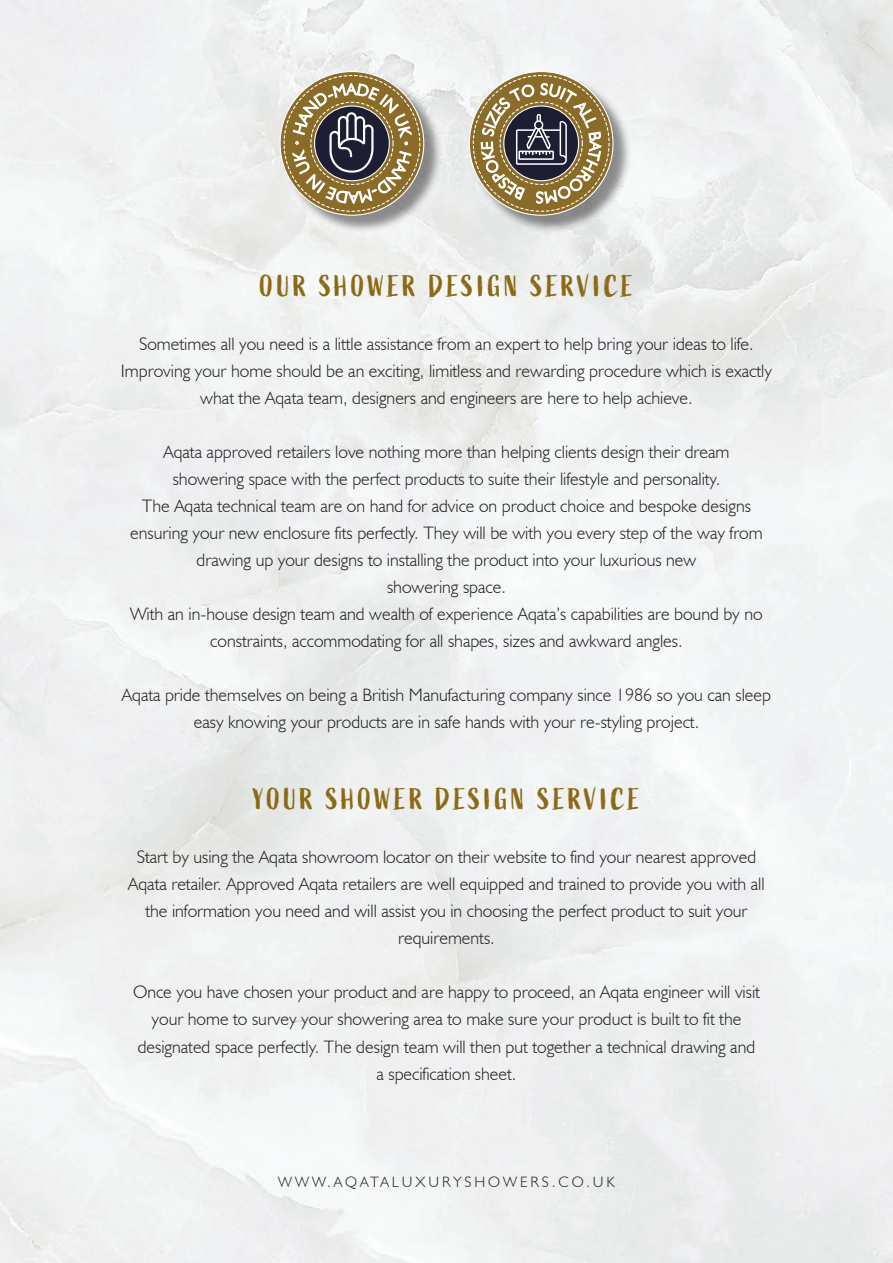
<style>
.page{position:relative;width:893px;height:1263px;background:#fff}
.page>*{position:absolute;margin:0;border:0;box-sizing:border-box;transform-origin:0 0}
.t1{font:30px "Active";letter-spacing:.105em;color:#8c6a15}
.t2{font:300 18px/27px "Humanist 521 BT";color:#231f20;text-align:center}
.t3{font:300 15px "Humanist 521 BT";letter-spacing:.2em;color:#231f20}
</style>
<div class="page">
<div style="left:282px;top:73px;width:161px;height:161px;background:#231f20;opacity:.5"></div>
<div style="left:471px;top:73px;width:161px;height:161px;background:#231f20;opacity:.5"></div>
<svg style="left:280px;top:71px;width:144px;height:145px;background:#918162"></svg>
<svg style="left:469px;top:71px;width:145px;height:145px;background:#918262"></svg>
<p class="t1" style="left:260px;top:269px;width:375px">OUR SHOWER DESIGN SERVICE</p>
<p class="t2" style="left:121px;top:330px;width:653px">Sometimes all you need is a little assistance from an expert to help bring your ideas to life.<br>Improving your home should be an exciting, limitless and rewarding procedure which is exactly what the Aqata team, designers and engineers are here to help achieve.</p>
<p class="t2" style="left:163px;top:438px;width:567px">Aqata approved retailers love nothing more than helping clients design their dream</p>
<p class="t2" style="left:173px;top:465px;width:549px">showering space with the perfect products to suite their lifestyle and personality.</p>
<p class="t2" style="left:142px;top:492px;width:610px">The Aqata technical team are on hand for advice on product choice and bespoke designs</p>
<p class="t2" style="left:130px;top:519px;width:634px">ensuring your new enclosure fits perfectly. They will be with you every step of the way from drawing up your designs to installing the product into your luxurious new</p>
<p class="t2" style="left:387px;top:573px;width:120px">showering space.</p>
<p class="t2" style="left:130px;top:600px;width:634px">With an in-house design team and wealth of experience Aqata’s capabilities are bound by no constraints, accommodating for all shapes, sizes and awkward angles.</p>
<p class="t2" style="left:122px;top:681px;width:650px">Aqata pride themselves on being a British Manufacturing company since 1986 so you can sleep easy knowing your products are in safe hands with your re-styling project.</p>
<p class="t1" style="left:253px;top:782px;width:388px">YOUR SHOWER DESIGN SERVICE</p>
<p class="t2" style="left:137px;top:843px;width:621px">Start by using the Aqata showroom locator on their website to find your nearest approved</p>
<p class="t2" style="left:128px;top:870px;width:638px">Aqata retailer. Approved Aqata retailers are well equipped and trained to provide you with all the information you need and will assist you in choosing the perfect product to suit your</p>
<p class="t2" style="left:398px;top:924px;width:98px">requirements.</p>
<p class="t2" style="left:133px;top:978px;width:628px">Once you have chosen your product and are happy to proceed, an Aqata engineer will visit your home to survey your showering area to make sure your product is built to fit the</p>
<p class="t2" style="left:138px;top:1032px;width:619px">designated space perfectly. The design team will then put together a technical drawing and</p>
<p class="t2" style="left:377px;top:1059px;width:141px">a specification sheet.</p>
<p class="t3" style="left:278px;top:1173px;width:338px">WWW.AQATALUXURYSHOWERS.CO.UK</p>
</div>
